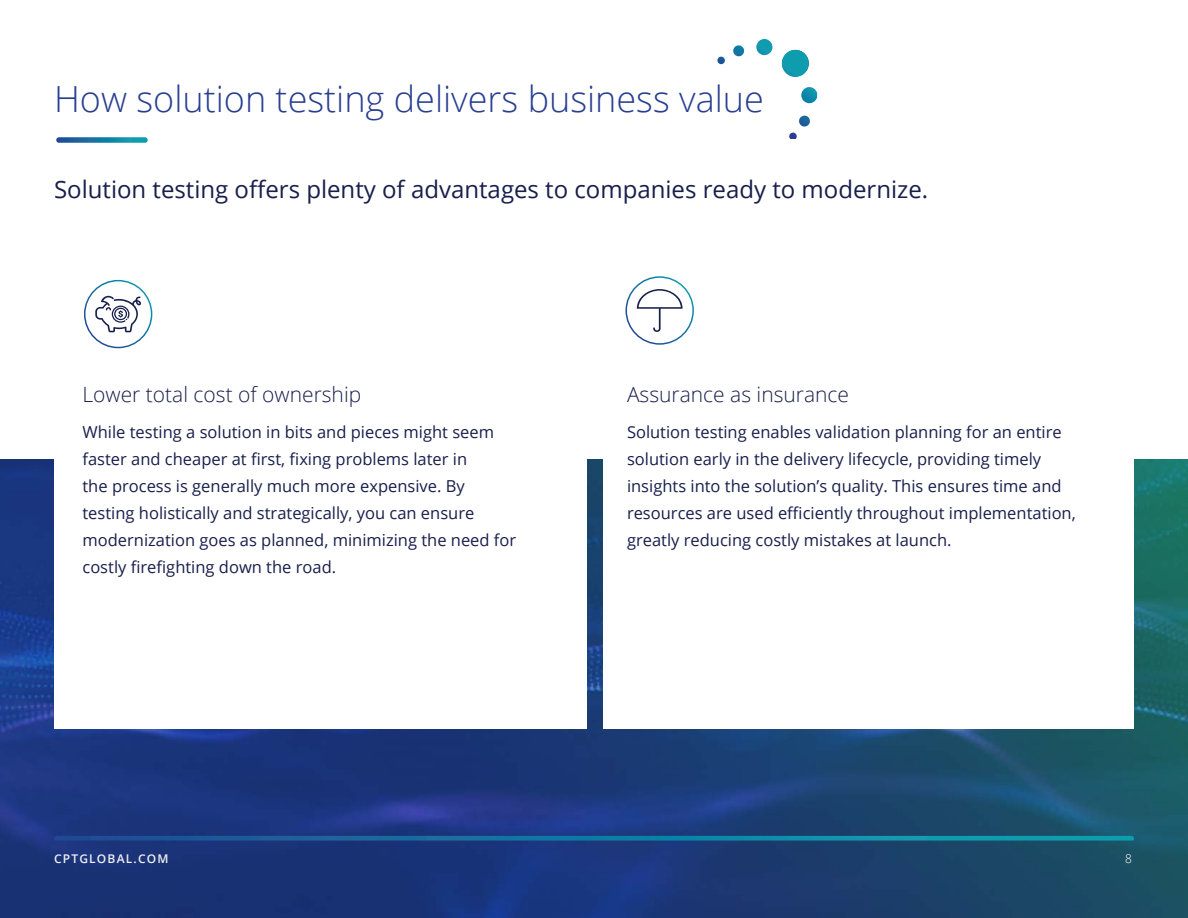
<style>
.page{position:relative;width:1188px;height:918px;background:#fff}
.page>*{position:absolute;margin:0;border:0;box-sizing:border-box;transform-origin:0 0}
.Paragraph_Style_1{font:300 36px "Open Sans";color:#283e91}
.Paragraph_Style_1-2{font:24px "Open Sans";color:#181f4b}
.Paragraph_Style_1-3{font:300 21px "Open Sans";color:#181f4b}
.Paragraph_Style_1-4{font:16.5px/27px "Open Sans";color:#181f4b}
.t1{font:600 12px "Open Sans";letter-spacing:.1em;color:#eff0f0}
.t2{font:300 12px "Open Sans";color:#fff}
</style>
<div class="page">
<img style="left:0;top:459px;width:1188px;height:459px">
<svg style="left:54px;top:836px;width:1080px;height:5px;background:#14749f"></svg>
<div style="left:54px;top:364px;width:533px;height:365px;background:#fff"></div>
<div style="left:603px;top:364px;width:531px;height:365px;background:#fff"></div>
<svg style="left:56px;top:137px;width:92px;height:6px"></svg>
<div style="left:84px;top:280px;width:68px;height:68px;border:2px solid #fff;border-radius:50%"></div>
<div style="left:625px;top:276px;width:69px;height:69px;border:2px solid #fff;border-radius:50%"></div>
<svg style="left:95px;top:296px;width:46px;height:36px"></svg>
<svg style="left:637px;top:289px;width:46px;height:43px"></svg>
<svg style="left:801px;top:87px;width:16px;height:17px"></svg>
<svg style="left:756px;top:39px;width:17px;height:17px"></svg>
<svg style="left:799px;top:116px;width:11px;height:11px"></svg>
<svg style="left:733px;top:45px;width:12px;height:12px"></svg>
<svg style="left:717px;top:57px;width:8px;height:7px"></svg>
<svg style="left:789px;top:133px;width:8px;height:6px"></svg>
<svg style="left:782px;top:50px;width:27px;height:27px"></svg>
<p class="Paragraph_Style_1" style="left:54px;top:74px;width:711px">How solution testing delivers business value</p>
<p class="Paragraph_Style_1-2" style="left:54px;top:173px;width:876px">Solution testing offers plenty of advantages to companies ready to modernize.</p>
<p class="Paragraph_Style_1-3" style="left:82px;top:380px;width:280px">Lower total cost of ownership</p>
<p class="Paragraph_Style_1-4" style="left:82px;top:418px;width:435px">While testing a solution in bits and pieces might seem faster and cheaper at first, fixing problems later in<br>the process is generally much more expensive. By testing holistically and strategically, you can ensure modernization goes as planned, minimizing the need for costly firefighting down the road.</p>
<p class="Paragraph_Style_1-3" style="left:627px;top:380px;width:224px">Assurance as insurance</p>
<p class="Paragraph_Style_1-4" style="left:627px;top:418px;width:450px">Solution testing enables validation planning for an entire solution early in the delivery lifecycle, providing timely insights into the solution’s quality. This ensures time and resources are used efficiently throughout implementation, greatly reducing costly mistakes at launch.</p>
<p class="t1" style="left:54px;top:850px;width:116px">CPTGLOBAL.COM</p>
<p class="t2" style="left:1125px;top:850px;width:8px">8</p>
</div>
